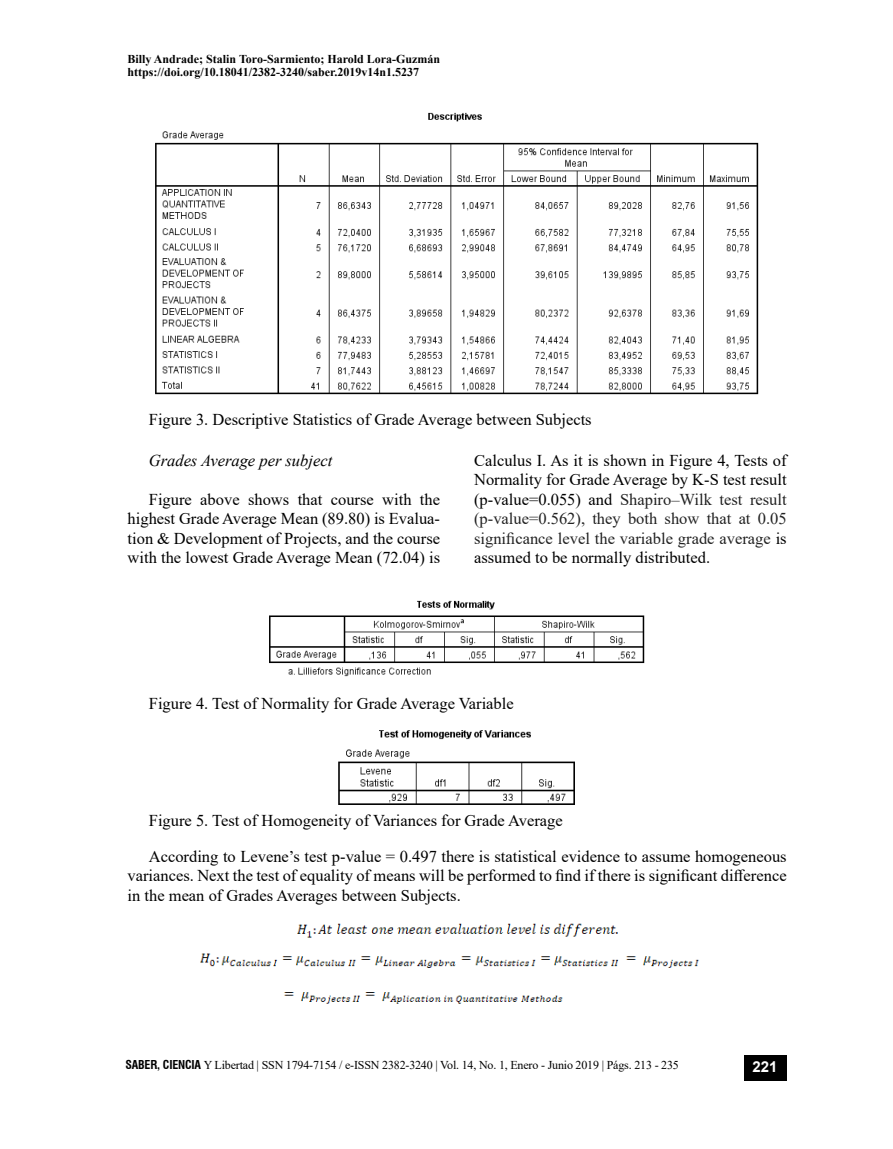
<style>
.page{position:relative;width:893px;height:1149px;background:#fff}
.page>*{position:absolute;margin:0;border:0;box-sizing:border-box;transform-origin:0 0}
.t1{font:16.5px/19.5px "Times New Roman";color:#000;text-align:justify}
.t2{font:italic 16.5px "Times New Roman";color:#000}
.t3{font:700 15px "Arial";color:#fff}
.t4{font:700 12px/13.5px "Times New Roman";color:#000}
.t5{font:12px "Times New Roman";letter-spacing:-.015em;color:#000}
.s1{color:#222}
.s2{font-family:"Swiss 721 BT";font-weight:700;font-stretch:condensed}
</style>
<div class="page">
<div style="left:744px;top:1054px;width:43px;height:26px;background:#000"></div>
<img style="left:338px;top:730px;width:237px;height:75px">
<img style="left:201px;top:953px;width:498px;height:51px">
<img style="left:297px;top:923px;width:320px;height:15px">
<img style="left:269px;top:600px;width:376px;height:77px">
<img style="left:155px;top:112px;width:604px;height:283px">
<p class="t4" style="left:128px;top:52px;width:314px">Billy Andrade; Stalin Toro-Sarmiento; Harold Lora-Guzmán https://doi.org/10.18041/2382-3240/saber.2019v14n1.5237</p>
<p class="t1" style="left:149px;top:408px;width:444px">Figure 3. Descriptive Statistics of Grade Average between Subjects</p>
<p class="t2" style="left:149px;top:448px;width:185px">Grades Average per subject</p>
<p class="t1" style="left:128px;top:489px;width:314px;text-indent:21px">Figure above shows that course with the highest Grade Average Mean (89.80) is Evalua&shy;tion &amp; Development of Projects, and the course with the lowest Grade Average Mean (72.04) is</p>
<p class="t1" style="left:474px;top:450px;width:314px">Calculus I. As it is shown in Figure 4, Tests of Normality for Grade Average by K-S test result (p-value=0.055) and <span class="s1">Shapiro–Wilk test result (p-value=0.562), they both show that at 0.05 significance level the variable grade average</span> is assumed to be normally distributed.</p>
<p class="t1" style="left:149px;top:693px;width:366px">Figure 4. Test of Normality for Grade Average Variable</p>
<p class="t1" style="left:149px;top:802px;width:639px;line-height:35.2px">Figure 5. Test of Homogeneity of Variances for Grade Average<br>According to Levene’s test p-value = 0.497 there is statistical evidence to assume homogeneous</p>
<p class="t1" style="left:128px;top:865px;width:661px">variances. Next the test of equality of means will be performed to find if there is significant difference in the mean of Grades Averages between Subjects.</p>
<p class="t5" style="left:125px;top:1056px;width:555px"><span class="s2">SABER, CIENCIA</span> Y Libertad | SSN 1794-7154 / e-ISSN 2382-3240 | Vol. 14, No. 1, Enero - Junio 2019 | Págs. 213 - 235</p>
<p class="t3" style="left:752px;top:1056px;width:27px">221</p>
</div>
